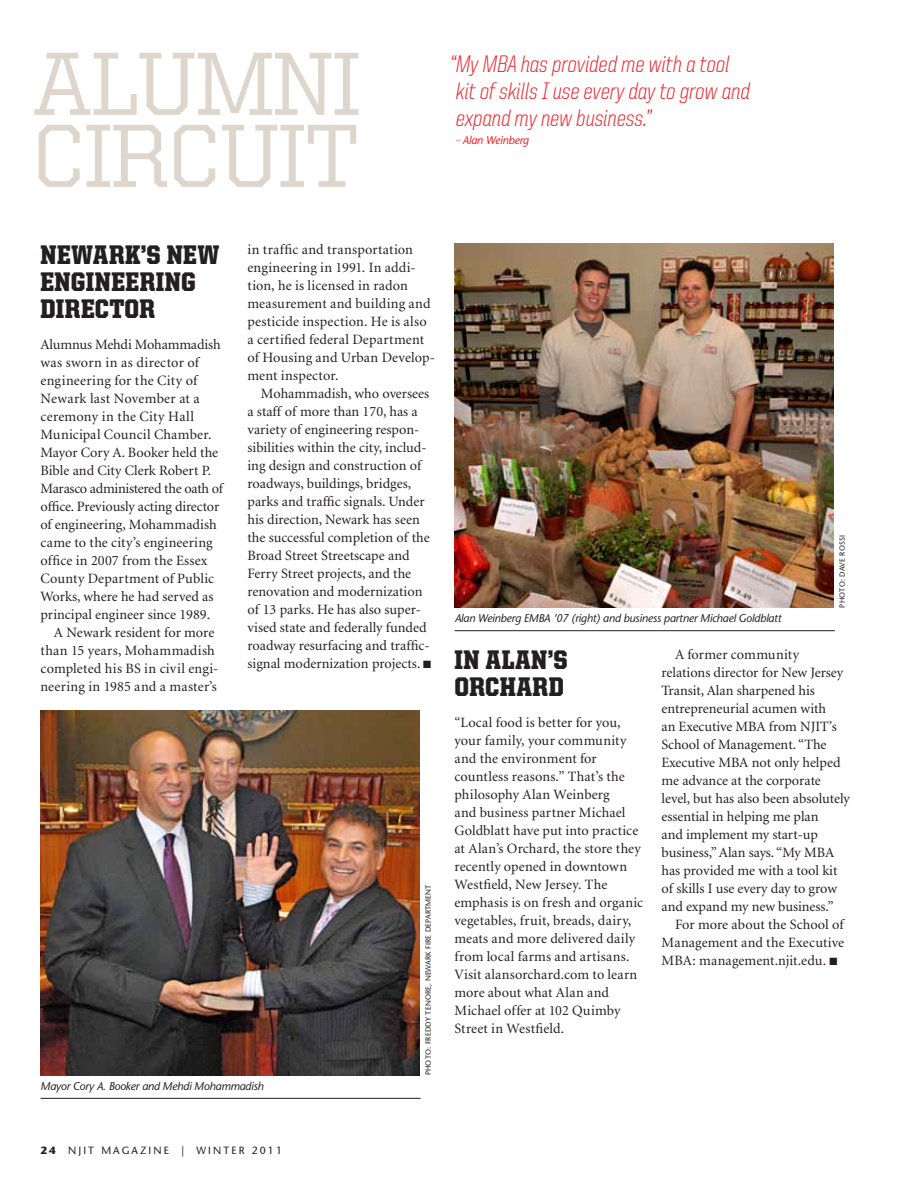
<style>
.page{position:relative;width:918px;height:1188px;background:#fff}
.page>*{position:absolute;margin:0;border:0;box-sizing:border-box;transform-origin:0 0}
.t1{font:500 90px/72px "United Serif Reg";letter-spacing:-.02em;color:#ded6cd}
.t2{font:900 27px/27px "United Serif Semi Cond";letter-spacing:.015em;color:#231f20}
.t3{font:300 24px/27px "United Italic Semi Cond";letter-spacing:-.015em;color:#ed1c24}
.t4{font:14.25px/18px "Minion";color:#231f20}
.t5{font:14.25px "Minion";letter-spacing:.02em;color:#231f20}
.t6{font:14.25px "Minion";letter-spacing:-.02em;color:#231f20}
.t7{font:14.25px "Minion";letter-spacing:.025em;color:#231f20}
.t8{font:italic 11.25px "Stone Sans";letter-spacing:-.02em;color:#231f20}
.t9{font:italic 11.25px "Stone Sans";letter-spacing:-.02em;color:#ed1c24}
.t10{font:10.5px "Stone Sans";letter-spacing:.2em;color:#231f20}
.t11{font:7.5px "Stone Sans";letter-spacing:.02em;color:#231f20}
.s1{font-family:"United Italic Semi Cond";font-weight:300;font-style:normal}
.s2{font-weight:700}
</style>
<div class="page">
<img style="left:455px;top:243px;width:379px;height:365px">
<img style="left:40px;top:711px;width:380px;height:364px">
<hr style="left:455px;top:630px;width:380px;height:1px;background:#231f20">
<hr style="left:40px;top:1098px;width:381px;height:1px;background:#231f20">
<h1 class="t1" style="left:32px;top:47px;width:331px">ALUMNI<br>CIRCUIT</h1>
<h3 class="t3" style="left:450px;top:51px;width:302px">“My MBA has provided me with a tool kit of skills I use every day to grow and expand my new business.”</h3>
<p class="t9" style="left:456px;top:134px;width:74px"><span class="s1">—</span> Alan Weinberg</p>
<h2 class="t2" style="left:40px;top:240px;width:180px">NEWARK’S NEW<br>ENGINEERING<br>DIRECTOR</h2>
<p class="t4" style="left:40px;top:336px;width:182px">Alumnus Mehdi Mohammadish</p>
<p class="t7" style="left:40px;top:355px;width:160px">was sworn in as director of</p>
<p class="t4" style="left:40px;top:372px;width:158px">engineering for the City of</p>
<p class="t5" style="left:40px;top:391px;width:161px">Newark last November at a</p>
<p class="t4" style="left:40px;top:408px;width:155px">ceremony in the City Hall</p>
<p class="t4" style="left:40px;top:426px;width:173px">Municipal Council Chamber.</p>
<p class="t4" style="left:40px;top:444px;width:179px">Mayor Cory A. Booker held the</p>
<p class="t4" style="left:40px;top:462px;width:172px">Bible and City Clerk Robert P.</p>
<p class="t6" style="left:40px;top:481px;width:184px">Marasco administered the oath of</p>
<p class="t4" style="left:40px;top:498px;width:180px">office. Previously acting director</p>
<p class="t4" style="left:40px;top:516px;width:178px">of engineering, Mohammadish</p>
<p class="t4" style="left:40px;top:534px;width:174px">came to the city’s engineering</p>
<p class="t4" style="left:40px;top:552px;width:169px">office in 2007 from the Essex</p>
<p class="t4" style="left:40px;top:570px;width:175px">County Department of Public</p>
<p class="t4" style="left:40px;top:588px;width:174px">Works, where he had served as</p>
<p class="t4" style="left:40px;top:606px;width:171px">principal engineer since 1989.</p>
<p class="t4" style="left:54px;top:624px;width:162px">A Newark resident for more</p>
<p class="t4" style="left:40px;top:642px;width:176px">than 15 years, Mohammadish</p>
<p class="t5" style="left:40px;top:661px;width:179px">completed his BS in civil engi-</p>
<p class="t4" style="left:40px;top:678px;width:178px">neering in 1985 and a master’s</p>
<p class="t4" style="left:247px;top:241px;width:189px">in traffic and transportation engineering in 1991. In addi&shy;tion, he is licensed in radon measurement and building and pesticide inspection. He is also a certified federal Department of Housing and Urban Develop&shy;ment inspector.</p>
<p class="t4" style="left:247px;top:385px;width:185px;text-indent:13px">Mohammadish, who oversees a staff of more than 170, has a variety of engineering respon&shy;sibilities within the city, includ&shy;ing design and construction of roadways, buildings, bridges, parks and traffic signals. Under his direction, Newark has seen the successful completion of the<br>Broad Street Streetscape and<br>Ferry Street projects, and the renovation and modernization of 13 parks. He has also super&shy;vised state and federally funded roadway resurfacing and traffic&shy;signal modernization projects. ■</p>
<p class="t11" style="left:424px;top:1075px;width:191px;rotate:-90deg">Photo: Freddy Tenore, Newark Fire Department</p>
<p class="t8" style="left:40px;top:1079px;width:225px">Mayor Cory A. Booker and Mehdi Mohammadish</p>
<p class="t8" style="left:455px;top:611px;width:328px">Alan Weinberg EMBA ’07 (right) and business partner Michael Goldblatt</p>
<p class="t11" style="left:838px;top:608px;width:73px;rotate:-90deg">Photo: Dave Rossi</p>
<h2 class="t2" style="left:454px;top:645px;width:115px">IN ALAN’S<br>ORCHARD</h2>
<p class="t4" style="left:454px;top:714px;width:190px">“Local food is better for you, your family, your community and the environment for countless reasons.” That’s the philosophy Alan Weinberg<br>and business partner Michael<br>Goldblatt have put into practice at Alan’s Orchard, the store they recently opened in downtown<br>Westfield, New Jersey. The emphasis is on fresh and organic vegetables, fruit, breads, dairy, meats and more delivered daily from local farms and artisans.<br>Visit alansorchard.com to learn more about what Alan and<br>Michael offer at 102 Quimby<br>Street in Westfield.</p>
<p class="t4" style="left:662px;top:646px;width:190px;text-indent:13px">A former community relations director for New Jersey<br>Transit, Alan sharpened his entrepreneurial acumen with<br>an Executive MBA from NJIT’s<br>School of Management. “The<br>Executive MBA not only helped me advance at the corporate level, but has also been absolutely essential in helping me plan<br>and implement my start-up business,” Alan says. “My MBA has provided me with a tool kit of skills I use every day to grow and expand my new business.”</p>
<p class="t4" style="left:662px;top:916px;width:184px;text-align:justify;text-indent:13px">For more about the School of Management and the Executive MBA: management.njit.edu. ■</p>
<p class="t10" style="left:40px;top:1144px;width:243px"><span class="s2">24</span> NJIT MAGAZINE | WINTER 2011</p>
</div>
